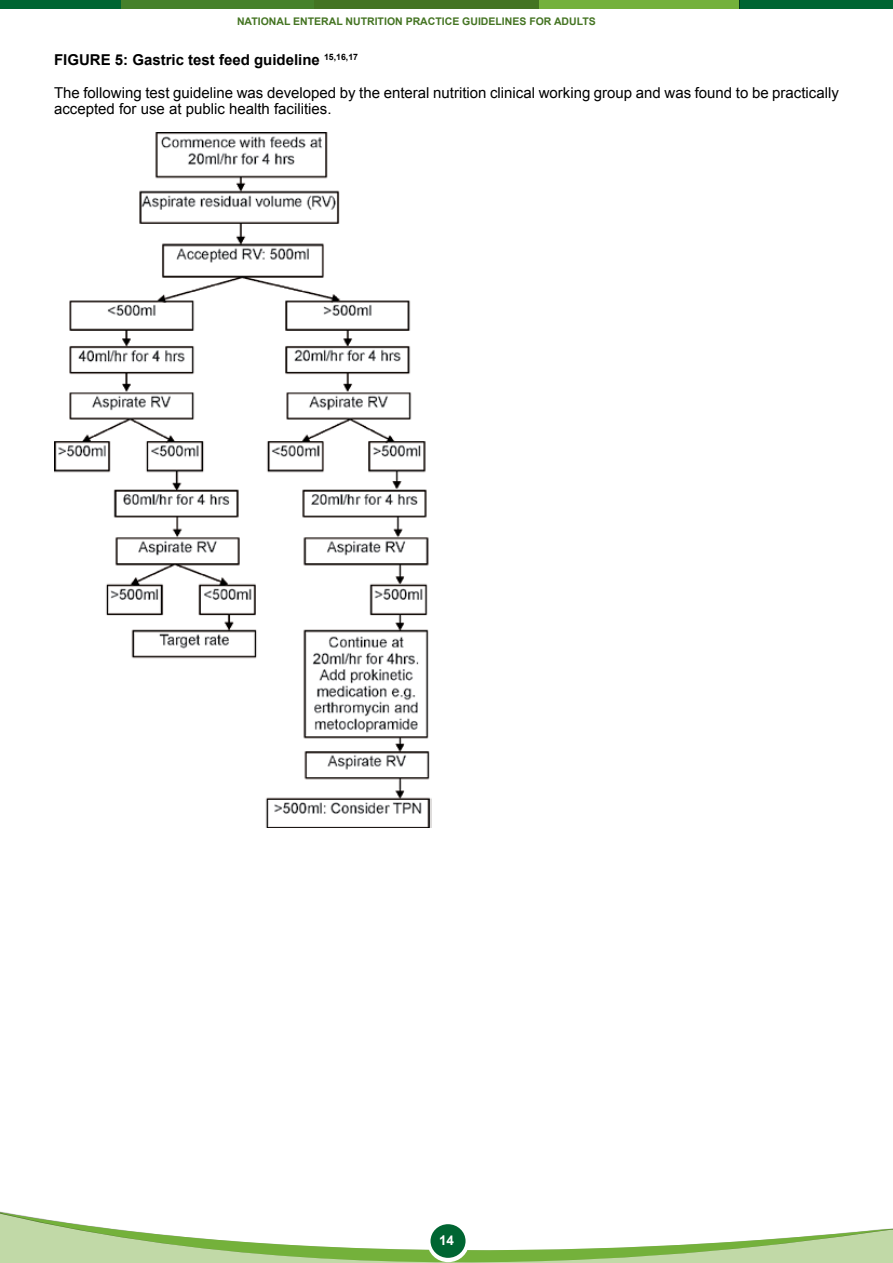
<style>
.page{position:relative;width:893px;height:1263px;background:#fff}
.page>*{position:absolute;margin:0;border:0;box-sizing:border-box;transform-origin:0 0}
.t1{font:15px/16.5px "Arial";color:#000}
.t2{font:700 15px "Arial";color:#000}
.t3{font:700 13.5px "Arial";color:#fff}
.t4{font:700 10.5px "Arial";color:#447422}
</style>
<div class="page">
<svg style="left:0;top:1211px;width:893px;height:52px"></svg>
<div style="left:427px;top:1221px;width:42px;height:41px;background:#fff;border-radius:50%"></div>
<div style="left:430px;top:1224px;width:36px;height:34px;background:#006532;border-radius:50%"></div>
<div style="left:0;top:0;width:893px;height:9px;background:#006532"></div>
<div style="left:535px;top:0;width:204px;height:9px;background:#74b13b"></div>
<div style="left:121px;top:0;width:240px;height:9px;background:#46812b"></div>
<div style="left:315px;top:0;width:224px;height:9px;background:#447422"></div>
<img style="left:54px;top:132px;width:378px;height:695px">
<p class="t4" style="left:237px;top:14px;width:360px">NATIONAL ENTERAL NUTRITION PRACTICE GUIDELINES FOR ADULTS</p>
<p class="t2" style="left:54px;top:50px;width:306px">FIGURE 5: Gastric test feed guideline <sup>15,16,17</sup></p>
<p class="t1" style="left:54px;top:85px;width:786px">The following test guideline was developed by the enteral nutrition clinical working group and was found to be practically accepted for use at public health facilities.</p>
<p class="t3" style="left:439px;top:1231px;width:17px">14</p>
</div>
